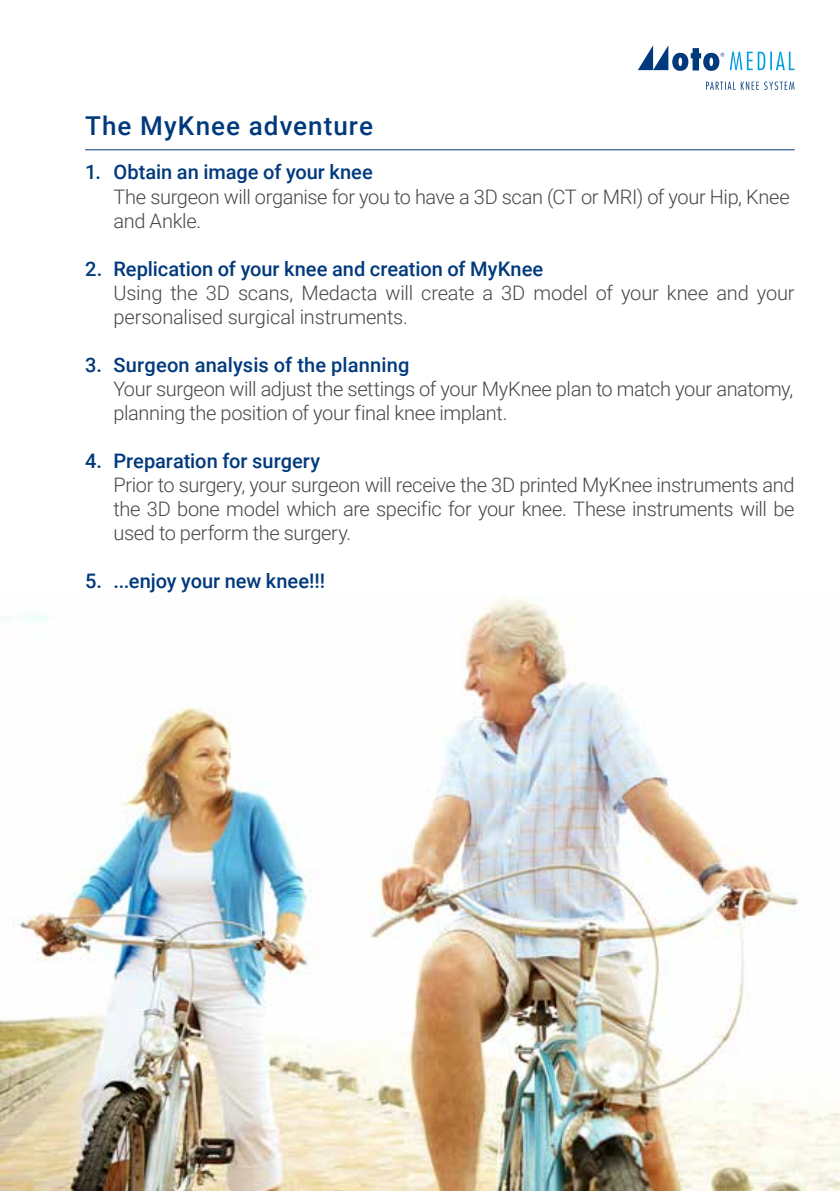
<style>
.page{position:relative;width:840px;height:1191px;background:#fff}
.page>*{position:absolute;margin:0;border:0;box-sizing:border-box;transform-origin:0 0}
.t1{font:500 26px "Roboto";letter-spacing:.04em;color:#01397d}
.t2{font:300 20px/24px "Roboto";letter-spacing:-.015em;color:#474747}
.t3{font:500 20px "Roboto";color:#01397d}
</style>
<div class="page">
<img style="left:0;top:595px;width:839px;height:596px">
<hr style="left:85px;top:149px;width:709px;height:1px;background:#01397d">
<svg style="left:706px;top:82px;width:88px;height:8px"></svg>
<svg style="left:729px;top:52px;width:65px;height:18px"></svg>
<svg style="left:638px;top:45px;width:85px;height:26px"></svg>
<h1 class="t1" style="left:85px;top:108px;width:289px">The MyKnee adventure</h1>
<p class="t3" style="left:85px;top:158px;width:289px">1. Obtain an image of your knee</p>
<p class="t2" style="left:113px;top:184px;width:677px">The surgeon will organise for you to have a 3D scan (CT or MRI) of your Hip, Knee and Ankle.</p>
<p class="t3" style="left:85px;top:254px;width:459px">2. Replication of your knee and creation of MyKnee</p>
<p class="t2" style="left:113px;top:280px;width:682px">Using the 3D scans, Medacta will create a 3D model of your knee and your personalised surgical instruments.</p>
<p class="t3" style="left:85px;top:350px;width:325px">3. Surgeon analysis of the planning</p>
<p class="t2" style="left:113px;top:376px;width:681px">Your surgeon will adjust the settings of your MyKnee plan to match your anatomy, planning the position of your final knee implant.</p>
<p class="t3" style="left:85px;top:446px;width:236px">4. Preparation for surgery</p>
<p class="t2" style="left:113px;top:472px;width:682px;text-align:justify">Prior to surgery, your surgeon will receive the 3D printed MyKnee instruments and the 3D bone model which are specific for your knee. These instruments will be used to perform the surgery.</p>
<p class="t3" style="left:85px;top:566px;width:241px">5. ...enjoy your new knee!!!</p>
</div>
